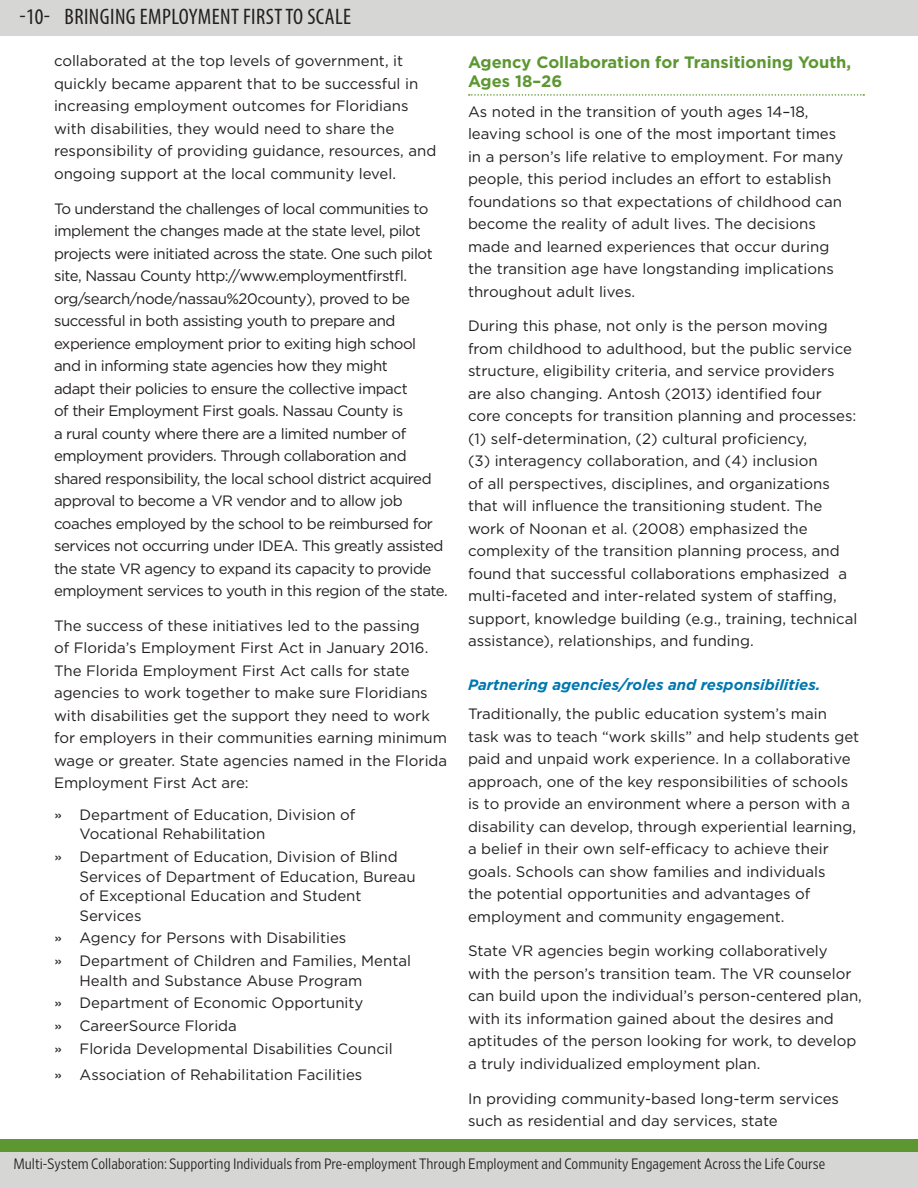
<style>
.page{position:relative;width:918px;height:1188px;background:#fff}
.page>*{position:absolute;margin:0;border:0;box-sizing:border-box;transform-origin:0 0}
.t1{font:condensed 22.5px "Myriad Pro";letter-spacing:.02em;color:#231f20}
.t2{font:700 16.5px/19.8px "Gotham HTF";color:#5c9731}
.text{font:15px/22.5px "Gotham HTF";color:#231f20}
.text-2{font:15px/22.5px "Gotham HTF";letter-spacing:-.03em;color:#231f20}
.t3{font:300 15px "Retina Narrow";color:#231f20}
.t4{font:italic 700 15px "Gotham HTF";color:#0077af}
.s1{font-family:"Helvetica"}
</style>
<div class="page">
<div style="left:0;top:1139px;width:918px;height:49px;background:#d6d6d5"></div>
<div style="left:0;top:1139px;width:918px;height:13px;background:#5c9731"></div>
<div style="left:0;top:0;width:918px;height:36px;background:#d6d6d5"></div>
<svg style="left:469px;top:94px;width:395px;height:2px"></svg>
<h1 class="t1" style="left:20px;top:5px;width:333px">-10- BRINGING EMPLOYMENT FIRST TO SCALE</h1>
<p class="text" style="left:54px;top:50px;width:384px">collaborated at the top levels of government, it quickly became apparent that to be successful in increasing employment outcomes for Floridians with disabilities, they would need to share the responsibility of providing guidance, resources, and ongoing support at the local community level.</p>
<p class="text-2" style="left:54px;top:197px;width:395px">To understand the challenges of local communities to implement the changes made at the state level, pilot projects were initiated across the state. One such pilot site, Nassau County http://www.employmentfirstfl. org/search/node/nassau%20county), proved to be successful in both assisting youth to prepare and experience employment prior to exiting high school<br>and in informing state agencies how they might<br>adapt their policies to ensure the collective impact<br>of their Employment First goals. Nassau County is<br>a rural county where there are a limited number of employment providers. Through collaboration and shared responsibility, the local school district acquired approval to become a VR vendor and to allow job coaches employed by the school to be reimbursed for services not occurring under IDEA. This greatly assisted the state VR agency to expand its capacity to provide employment services to youth in this region of the state.</p>
<p class="text" style="left:54px;top:614px;width:395px">The success of these initiatives led to the passing<br>of Florida’s Employment First Act in January 2016.<br>The Florida Employment First Act calls for state agencies to work together to make sure Floridians with disabilities get the support they need to work for employers in their communities earning minimum wage or greater. State agencies named in the Florida Employment First Act are:</p>
<p class="text" style="left:80px;top:805px;width:277px;line-height:19.5px;text-indent:-26px"><span class="s1">»</span> Department of Education, Division of<br>Vocational Rehabilitation</p>
<p class="text" style="left:80px;top:847px;width:338px;line-height:19.5px;text-indent:-26px"><span class="s1">»</span> Department of Education, Division of Blind Services of Department of Education, Bureau of Exceptional Education and Student Services</p>
<p class="text" style="left:54px;top:927px;width:294px"><span class="s1">»</span> Agency for Persons with Disabilities</p>
<p class="text" style="left:80px;top:951px;width:333px;line-height:19.5px;text-indent:-26px"><span class="s1">»</span> Department of Children and Families, Mental<br>Health and Substance Abuse Program</p>
<p class="text" style="left:54px;top:992px;width:311px"><span class="s1">»</span> Department of Economic Opportunity</p>
<p class="text" style="left:54px;top:1014px;width:184px"><span class="s1">»</span> CareerSource Florida</p>
<p class="text" style="left:54px;top:1037px;width:340px"><span class="s1">»</span> Florida Developmental Disabilities Council</p>
<p class="text" style="left:54px;top:1063px;width:310px"><span class="s1">»</span> Association of Rehabilitation Facilities</p>
<h2 class="t2" style="left:468px;top:51px;width:385px">Agency Collaboration for Transitioning Youth,<br>Ages 18–26</h2>
<p class="text" style="left:468px;top:100px;width:377px">As noted in the transition of youth ages 14–18, leaving school is one of the most important times in a person’s life relative to employment. For many people, this period includes an effort to establish foundations so that expectations of childhood can become the reality of adult lives. The decisions made and learned experiences that occur during the transition age have longstanding implications throughout adult lives.</p>
<p class="text" style="left:468px;top:315px;width:391px">During this phase, not only is the person moving from childhood to adulthood, but the public service structure, eligibility criteria, and service providers are also changing. Antosh (2013) identified four core concepts for transition planning and processes: (1) self-determination, (2) cultural proficiency,<br>(3) interagency collaboration, and (4) inclusion<br>of all perspectives, disciplines, and organizations that will influence the transitioning student. The work of Noonan et al. (2008) emphasized the complexity of the transition planning process, and found that successful collaborations emphasized a multi-faceted and inter-related system of staffing, support, knowledge building (e.g., training, technical assistance), relationships, and funding.</p>
<h3 class="t4" style="left:468px;top:676px;width:354px">Partnering agencies/roles and responsibilities.</h3>
<p class="text" style="left:468px;top:702px;width:393px">Traditionally, the public education system’s main task was to teach “work skills” and help students get paid and unpaid work experience. In a collaborative approach, one of the key responsibilities of schools is to provide an environment where a person with a disability can develop, through experiential learning, a belief in their own self-efficacy to achieve their goals. Schools can show families and individuals<br>the potential opportunities and advantages of employment and community engagement.</p>
<p class="text" style="left:468px;top:940px;width:395px">State VR agencies begin working collaboratively with the person’s transition team. The VR counselor can build upon the individual’s person-centered plan, with its information gained about the desires and aptitudes of the person looking for work, to develop a truly individualized employment plan.</p>
<p class="text" style="left:468px;top:1087px;width:373px">In providing community-based long-term services such as residential and day services, state</p>
<p class="t3" style="left:13px;top:1154px;width:813px">Multi-System Collaboration: Supporting Individuals from Pre-employment Through Employment and Community Engagement Across the Life Course</p>
</div>
